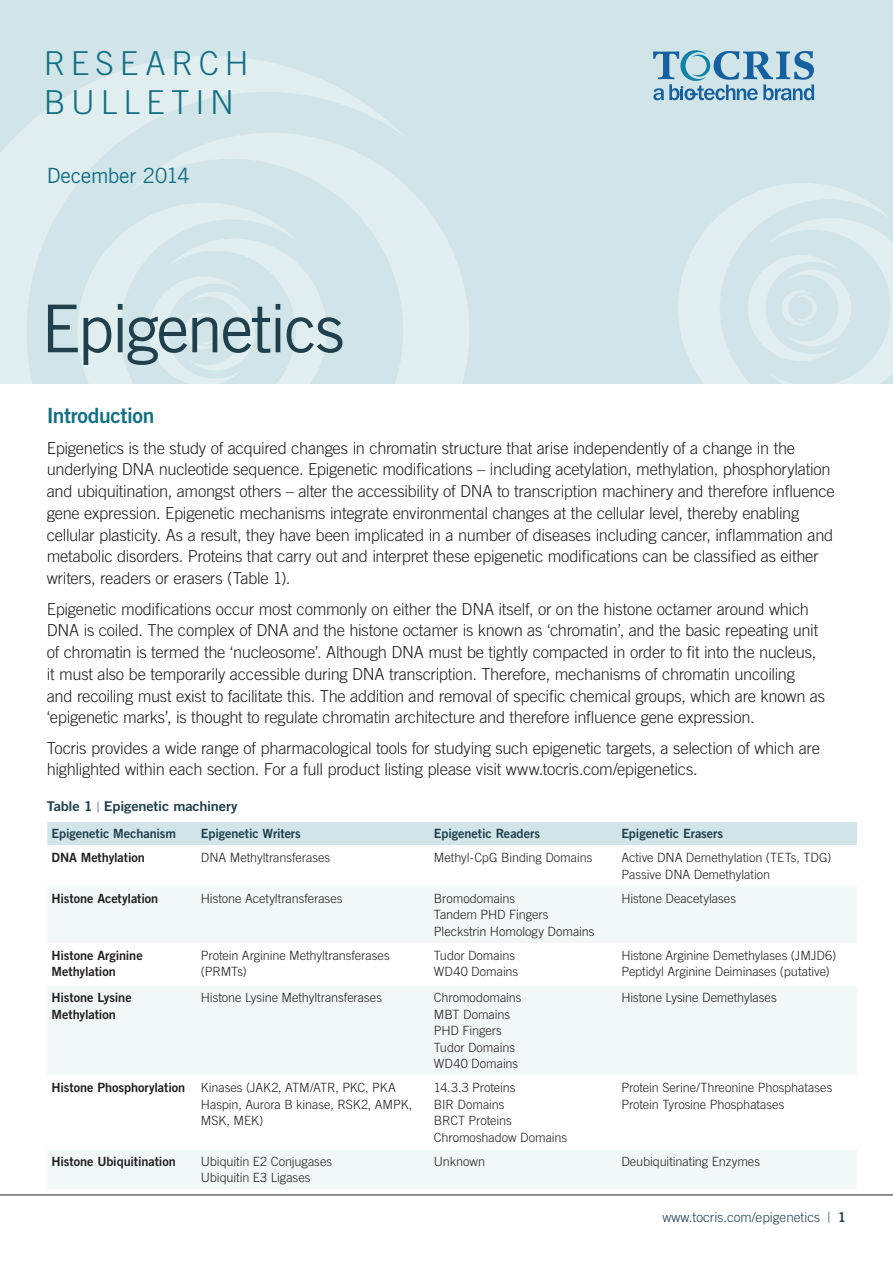
<style>
.page{position:relative;width:893px;height:1263px;background:#fff}
.page>*{position:absolute;margin:0;border:0;box-sizing:border-box;transform-origin:0 0}
.Tocris_Bull__Bulleti{font:66px "Trade Gothic LT Std";letter-spacing:-.045em;color:#20404d}
.Tocris_Bull__Intro_t{font:300 33px/39.6px "Trade Gothic LT Std";letter-spacing:.18em;color:#137084}
.Tocris_Bull__Intro_t-2{font:21px "Trade Gothic LT Std Bd 2";letter-spacing:-.015em;color:#137084}
.Tocris_Bull__Bulleti-2{font:21px "Trade Gothic LT Std";letter-spacing:-.02em;color:#137084}
.Tocris_Bull__Intro_m{font:300 16.5px/21.8px "Trade Gothic LT Std";letter-spacing:-.015em;color:#231f20}
.t1{font:300 13.5px "Trade Gothic LT Std";color:#20404d}
.Tocris_Bull__Intro_t-3{font:13.5px "Trade Gothic LT Std Bd 2";letter-spacing:-.015em;color:#20404d;scale:1.08 1}
.Tocris_Bull__Intro_t-4{font:13.5px "Trade Gothic LT Std Bd 2";letter-spacing:-.015em;color:#20404d}
.Tocris_Bull__Intro_t-5{font:300 12.75px/16.5px "Trade Gothic LT Std";letter-spacing:-.005em;color:#231f20}
.Tocris_Bull__Intro_t-6{font:12.75px/16.5px "Trade Gothic LT Std Bd 2";letter-spacing:-.005em;color:#231f20}
.Tocris_Bull__Intro_t-7{font:12.75px "Trade Gothic LT Std Bd 2";letter-spacing:-.005em;color:#20404d}
</style>
<div class="page">
<hr style="left:0;top:1195px;width:893px;height:1px;background:#231f20">
<div style="left:0;top:0;width:893px;height:384px;background:#d1e5e9"></div>
<svg style="left:678px;top:183px;width:215px;height:201px"></svg>
<svg style="left:0;top:56px;width:401px;height:328px"></svg>
<svg style="left:131px;top:133px;width:338px;height:251px"></svg>
<svg style="left:653px;top:50px;width:161px;height:50px"></svg>
<div style="left:47px;top:822px;width:810px;height:24px;background:#d1e5e9"></div>
<svg style="left:48px;top:887px;width:809px;height:302px;fill:#f2f8f8"></svg>
<hr style="left:48px;top:845px;width:149px;height:1px;background:#fff">
<hr style="left:197px;top:845px;width:233px;height:1px;background:#fff">
<hr style="left:430px;top:845px;width:187px;height:1px;background:#fff">
<hr style="left:617px;top:845px;width:240px;height:1px;background:#fff">
<hr style="left:48px;top:985px;width:149px;height:1px;background:#fff">
<hr style="left:197px;top:985px;width:233px;height:1px;background:#fff">
<hr style="left:430px;top:985px;width:187px;height:1px;background:#fff">
<hr style="left:617px;top:985px;width:240px;height:1px;background:#fff">
<hr style="left:48px;top:943px;width:149px;height:1px;background:#fff">
<hr style="left:197px;top:943px;width:233px;height:1px;background:#fff">
<hr style="left:430px;top:943px;width:187px;height:1px;background:#fff">
<hr style="left:617px;top:943px;width:240px;height:1px;background:#fff">
<hr style="left:48px;top:1075px;width:149px;height:1px;background:#fff">
<hr style="left:197px;top:1075px;width:233px;height:1px;background:#fff">
<hr style="left:430px;top:1075px;width:187px;height:1px;background:#fff">
<hr style="left:617px;top:1075px;width:240px;height:1px;background:#fff">
<hr style="left:48px;top:1149px;width:149px;height:1px;background:#fff">
<hr style="left:197px;top:1149px;width:233px;height:1px;background:#fff">
<hr style="left:430px;top:1149px;width:187px;height:1px;background:#fff">
<hr style="left:617px;top:1149px;width:240px;height:1px;background:#fff">
<p class="Tocris_Bull__Intro_t" style="left:44px;top:43px;width:206px">RESEARCH<br>BULLETIN</p>
<p class="Tocris_Bull__Bulleti-2" style="left:47px;top:163px;width:145px">December 2014</p>
<p class="Tocris_Bull__Bulleti" style="left:41px;top:289px;width:305px">Epigenetics</p>
<p class="Tocris_Bull__Intro_t-2" style="left:47px;top:403px;width:109px">Introduction</p>
<p class="Tocris_Bull__Intro_m" style="left:47px;top:437px;width:789px">Epigenetics is the study of acquired changes in chromatin structure that arise independently of a change in the underlying DNA nucleotide sequence. Epigenetic modifications – including acetylation, methylation, phosphorylation and ubiquitination, amongst others – alter the accessibility of DNA to transcription machinery and therefore influence gene expression. Epigenetic mechanisms integrate environmental changes at the cellular level, thereby enabling cellular plasticity. As a result, they have been implicated in a number of diseases including cancer, inflammation and metabolic disorders. Proteins that carry out and interpret these epigenetic modifications can be classified as either writers, readers or erasers (Table 1).</p>
<p class="Tocris_Bull__Intro_m" style="left:47px;top:597px;width:780px">Epigenetic modifications occur most commonly on either the DNA itself, or on the histone octamer around which DNA is coiled. The complex of DNA and the histone octamer is known as ‘chromatin’, and the basic repeating unit of chromatin is termed the ‘nucleosome’. Although DNA must be tightly compacted in order to fit into the nucleus, it must also be temporarily accessible during DNA transcription. Therefore, mechanisms of chromatin uncoiling<br>and recoiling must exist to facilitate this. The addition and removal of specific chemical groups, which are known as ‘epigenetic marks’, is thought to regulate chromatin architecture and therefore influence gene expression.</p>
<p class="Tocris_Bull__Intro_m" style="left:47px;top:736px;width:775px">Tocris provides a wide range of pharmacological tools for studying such epigenetic targets, a selection of which are highlighted within each section. For a full product listing please visit www.tocris.com/epigenetics.</p>
<p class="Tocris_Bull__Intro_t-3" style="left:47px;top:798px;width:178px">Table 1 Epigenetic machinery</p>
<p class="Tocris_Bull__Intro_t-7" style="left:52px;top:826px;width:126px">Epigenetic Mechanism</p>
<p class="Tocris_Bull__Intro_t-7" style="left:201px;top:826px;width:102px">Epigenetic Writers</p>
<p class="Tocris_Bull__Intro_t-7" style="left:434px;top:826px;width:108px">Epigenetic Readers</p>
<p class="Tocris_Bull__Intro_t-7" style="left:621px;top:826px;width:103px">Epigenetic Erasers</p>
<p class="Tocris_Bull__Intro_t-6" style="left:52px;top:849px;width:95px">DNA Methylation</p>
<p class="Tocris_Bull__Intro_t-5" style="left:201px;top:849px;width:131px">DNA Methyltransferases</p>
<p class="Tocris_Bull__Intro_t-5" style="left:434px;top:849px;width:160px">Methyl-CpG Binding Domains</p>
<p class="Tocris_Bull__Intro_t-5" style="left:621px;top:849px;width:211px">Active DNA Demethylation (TETs, TDG)</p>
<p class="Tocris_Bull__Intro_t-5" style="left:621px;top:866px;width:150px">Passive DNA Demethylation</p>
<p class="Tocris_Bull__Intro_t-6" style="left:52px;top:890px;width:108px">Histone Acetylation</p>
<p class="Tocris_Bull__Intro_t-5" style="left:201px;top:890px;width:143px">Histone Acetyltransferases</p>
<p class="Tocris_Bull__Intro_t-5" style="left:434px;top:890px;width:83px">Bromodomains</p>
<p class="Tocris_Bull__Intro_t-5" style="left:434px;top:906px;width:116px">Tandem PHD Fingers</p>
<p class="Tocris_Bull__Intro_t-5" style="left:434px;top:923px;width:162px">Pleckstrin Homology Domains</p>
<p class="Tocris_Bull__Intro_t-5" style="left:621px;top:890px;width:116px">Histone Deacetylases</p>
<p class="Tocris_Bull__Intro_t-6" style="left:52px;top:947px;width:93px">Histone Arginine<br>Methylation</p>
<p class="Tocris_Bull__Intro_t-5" style="left:201px;top:947px;width:190px">Protein Arginine Methyltransferases (PRMTs)</p>
<p class="Tocris_Bull__Intro_t-5" style="left:434px;top:947px;width:83px">Tudor Domains</p>
<p class="Tocris_Bull__Intro_t-5" style="left:434px;top:963px;width:86px">WD40 Domains</p>
<p class="Tocris_Bull__Intro_t-6" style="left:52px;top:989px;width:82px">Histone Lysine<br>Methylation</p>
<p class="Tocris_Bull__Intro_t-5" style="left:201px;top:989px;width:183px">Histone Lysine Methyltransferases</p>
<p class="Tocris_Bull__Intro_t-5" style="left:434px;top:989px;width:89px">Chromodomains</p>
<p class="Tocris_Bull__Intro_t-5" style="left:434px;top:1006px;width:78px">MBT Domains</p>
<p class="Tocris_Bull__Intro_t-5" style="left:434px;top:1022px;width:69px">PHD Fingers</p>
<p class="Tocris_Bull__Intro_t-5" style="left:434px;top:1039px;width:83px">Tudor Domains</p>
<p class="Tocris_Bull__Intro_t-5" style="left:434px;top:1055px;width:86px">WD40 Domains</p>
<p class="Tocris_Bull__Intro_t-6" style="left:52px;top:1079px;width:135px">Histone Phosphorylation</p>
<p class="Tocris_Bull__Intro_t-5" style="left:201px;top:1079px;width:213px">Kinases (JAK2, ATM/ATR, PKC, PKA<br>Haspin, Aurora B kinase, RSK2, AMPK,<br>MSK, MEK)</p>
<p class="Tocris_Bull__Intro_t-5" style="left:434px;top:1079px;width:83px">14.3.3 Proteins</p>
<p class="Tocris_Bull__Intro_t-5" style="left:434px;top:1096px;width:72px">BIR Domains</p>
<p class="Tocris_Bull__Intro_t-5" style="left:434px;top:1112px;width:79px">BRCT Proteins</p>
<p class="Tocris_Bull__Intro_t-5" style="left:434px;top:1129px;width:135px">Chromoshadow Domains</p>
<p class="Tocris_Bull__Intro_t-5" style="left:621px;top:947px;width:217px">Histone Arginine Demethylases (JMJD6)</p>
<p class="Tocris_Bull__Intro_t-5" style="left:621px;top:963px;width:210px">Peptidyl Arginine Deiminases (putative)</p>
<p class="Tocris_Bull__Intro_t-5" style="left:621px;top:989px;width:157px">Histone Lysine Demethylases</p>
<p class="Tocris_Bull__Intro_t-5" style="left:621px;top:1079px;width:213px">Protein Serine/Threonine Phosphatases</p>
<p class="Tocris_Bull__Intro_t-5" style="left:621px;top:1096px;width:165px">Protein Tyrosine Phosphatases</p>
<p class="Tocris_Bull__Intro_t-6" style="left:52px;top:1153px;width:126px">Histone Ubiquitination</p>
<p class="Tocris_Bull__Intro_t-5" style="left:201px;top:1153px;width:133px">Ubiquitin E2 Conjugases</p>
<p class="Tocris_Bull__Intro_t-5" style="left:201px;top:1169px;width:111px">Ubiquitin E3 Ligases</p>
<p class="Tocris_Bull__Intro_t-5" style="left:434px;top:1153px;width:53px">Unknown</p>
<p class="Tocris_Bull__Intro_t-5" style="left:621px;top:1153px;width:140px">Deubiquitinating Enzymes</p>
<p class="t1" style="left:663px;top:1209px;width:159px">www.tocris.com/epigenetics</p>
<p class="Tocris_Bull__Intro_t-4" style="left:838px;top:1208px;width:10px">1</p>
</div>
